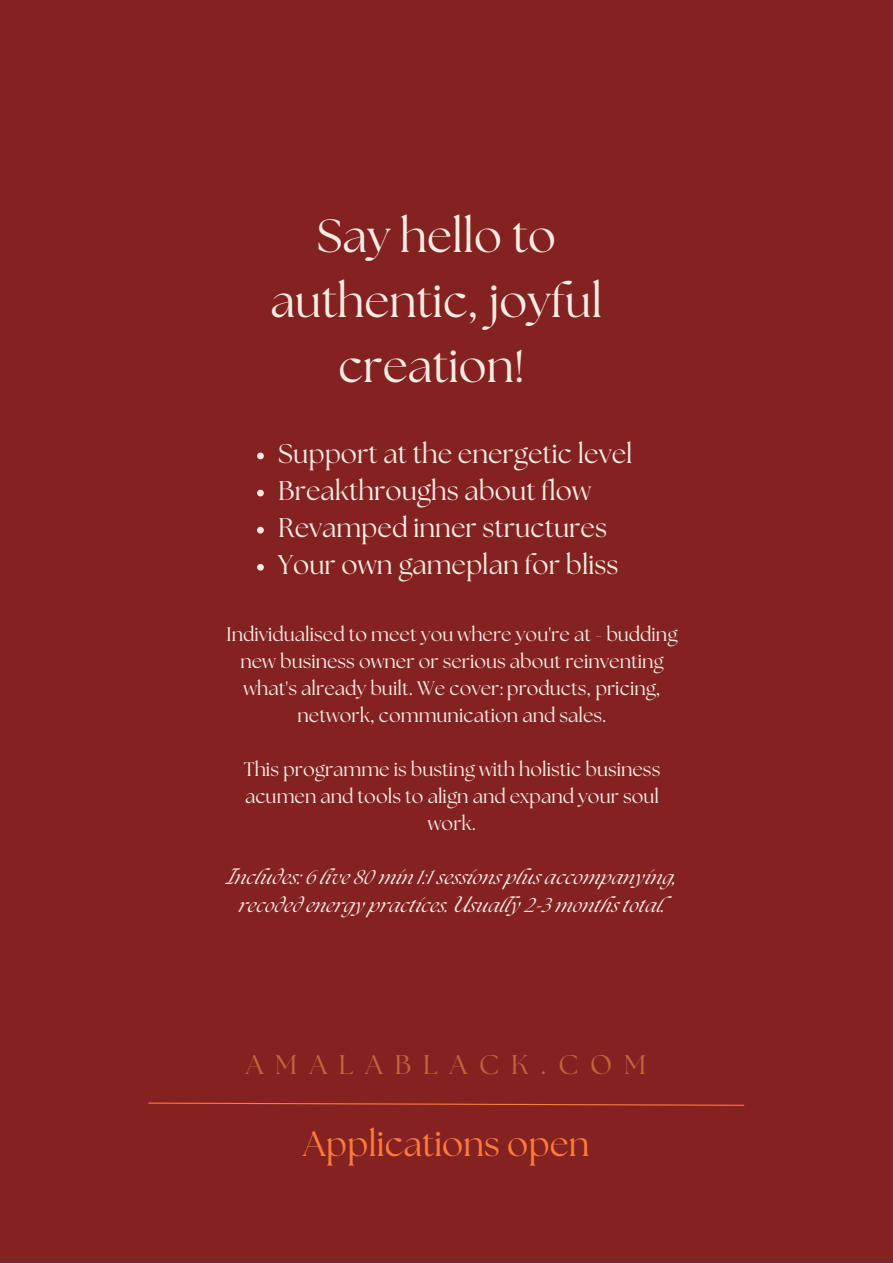
<style>
.page{position:relative;width:893px;height:1264px;background:#fff}
.page>*{position:absolute;margin:0;border:0;box-sizing:border-box;transform-origin:0 0}
.t1{font:46.5px/64.8px "The Seasons";color:#f8ebe3;text-align:center}
.t2{font:35.25px "The Seasons";color:#fe7a3b}
.t3{font:27px/37px "The Seasons";color:#f8ebe3}
.t4{font:27px "The Seasons";letter-spacing:.445em;color:#c3653a}
.t5{font:19.5px/27px "The Seasons";color:#f8ebe3;text-align:center}
.t6{font:italic 19.5px/28px "The Seasons";color:#f8ebe3;text-align:center}
</style>
<div class="page">
<div style="left:0;top:0;width:892px;height:1262px;background:#842222"></div>
<svg style="left:148px;top:1102px;width:596px;height:4px"></svg>
<svg style="left:257px;top:452px;width:7px;height:7px"></svg>
<svg style="left:257px;top:489px;width:7px;height:7px"></svg>
<svg style="left:257px;top:527px;width:7px;height:6px"></svg>
<svg style="left:257px;top:564px;width:7px;height:6px"></svg>
<h1 class="t1" style="left:270px;top:206px;width:333px">Say hello to authentic, joyful creation!</h1>
<h3 class="t3" style="left:278px;top:436px;width:356px">Support at the energetic level<br>Breakthroughs about flow<br>Revamped inner structures<br>Your own gameplan for bliss</h3>
<p class="t5" style="left:226px;top:622px;width:452px">Individualised to meet you where you're at - budding new business owner or serious about reinventing what's already built. We cover: products, pricing, network, communication and sales.</p>
<p class="t5" style="left:244px;top:757px;width:418px">This programme is busting with holistic business acumen and tools to align and expand your soul work.</p>
<p class="t6" style="left:227px;top:865px;width:451px">Includes: 6 live 80 min 1:1 sessions plus accompanying, recoded energy practices. Usualy 2-3 months total.</p>
<h3 class="t4" style="left:246px;top:1052px;width:402px">AMALABLACK.COM</h3>
<h2 class="t2" style="left:303px;top:1127px;width:287px">Applications open</h2>
</div>
